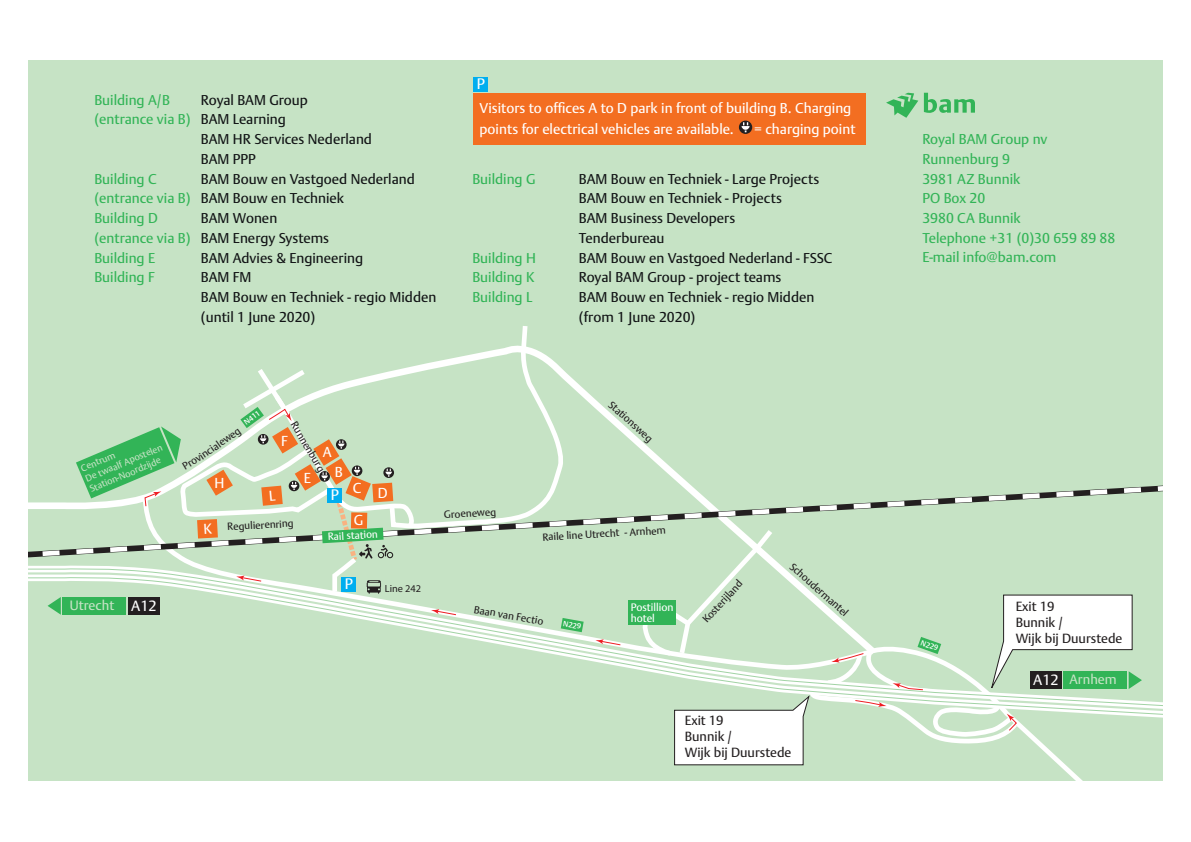
<style>
.page{position:relative;width:1191px;height:842px;background:#fff}
.page>*{position:absolute;margin:0;border:0;box-sizing:border-box;transform-origin:0 0}
.t1{font:15px "DTL Argo TOT";color:#fff}
.t2{font:14.3px "DTL Argo TOT";color:#fff}
.t3{font:14.1px/19.7px "DTL Argo TOT";color:#111315}
.t4{font:14.1px/19.7px "DTL Argo TOT";color:#32b457}
.t5{font:14.1px/20.7px "DTL Argo TOT";color:#fff}
.t6{font:13.4px "DTL Argo TOT";color:#c6e3c5}
.t7{font:13.2px/15.8px "DTL Argo TOT";color:#231f20}
.t8{font:10.7px/10.7px "DTL Argo TOT";color:#fff}
.t9{font:10.3px "DTL Argo TOT";color:#231f20}
.t10{font:10.3px "DTL Argo TOT";color:#fff}
.t11{font:10.3px "Myriad Pro";color:#231f20}
.t12{font:9.4px/11.3px "DTL Argo TOT";color:#c6e3c5}
.t13{font:500 7.5px "DTL Argo TOT";color:#fff}
.s1{color:#111315}
.s2{color:#32b457}
.s3{font-size:14.7px;color:#fff}
</style>
<div class="page">
<div style="left:28px;top:61px;width:1134px;height:720px;background:#c6e3c5"></div>
<svg style="left:28px;top:480px;width:1134px;height:78px"></svg>
<svg style="left:924px;top:93px;width:51px;height:20px"></svg>
<svg style="left:886px;top:93px;width:32px;height:25px"></svg>
<svg style="left:28px;top:567px;width:1134px;height:139px"></svg>
<div style="left:628px;top:600px;width:47px;height:25px;background:#32b457"></div>
<div style="left:473px;top:93px;width:393px;height:52px;background:#f36e21"></div>
<svg style="left:561px;top:618px;width:22px;height:14px"></svg>
<svg style="left:739px;top:121px;width:13px;height:13px"></svg>
<svg style="left:741px;top:122px;width:8px;height:10px"></svg>
<svg style="left:637px;top:525px;width:505px;height:241px"></svg>
<div style="left:473px;top:77px;width:15px;height:15px;background:#00aeef"></div>
<svg style="left:76px;top:326px;width:489px;height:270px"></svg>
<p class="t4" style="left:94px;top:90px;width:77px">Building A/B</p>
<p class="t3" style="left:201px;top:90px;width:108px">Royal BAM Group</p>
<p class="t4" style="left:94px;top:110px;width:193px">(entrance via B) <span class="s1">BAM Learning</span></p>
<p class="t3" style="left:201px;top:130px;width:172px">BAM HR Services Nederland</p>
<p class="t3" style="left:201px;top:149px;width:56px">BAM PPP</p>
<p class="t4" style="left:94px;top:169px;width:64px">Building C</p>
<p class="t3" style="left:94px;top:169px;width:322px;text-indent:107px">BAM Bouw en Vastgoed Nederland <span class="s2">(entrance via B)</span> BAM Bouw en Techniek<br><span class="s2">Building D</span></p>
<p class="t3" style="left:94px;top:208px;width:236px;text-indent:107px">BAM Wonen <span class="s2">(entrance via B)</span> BAM Energy Systems<br><span class="s2">Building E</span></p>
<p class="t3" style="left:201px;top:248px;width:164px">BAM Advies &amp; Engineering</p>
<p class="t4" style="left:94px;top:268px;width:62px">Building F</p>
<p class="t3" style="left:201px;top:268px;width:237px">BAM FM<br>BAM Bouw en Techniek - regio Midden (until 1 June 2020)</p>
<p class="t1" style="left:477px;top:75px;width:10px">P</p>
<p class="t5" style="left:479px;top:98px;width:373px">Visitors to offices A to D park in front of building B. Charging points for electrical vehicles are available.</p>
<p class="t5" style="left:754px;top:119px;width:103px">= charging point</p>
<p class="t4" style="left:472px;top:169px;width:65px">Building G</p>
<p class="t3" style="left:579px;top:169px;width:242px">BAM Bouw en Techniek - Large Projects<br>BAM Bouw en Techniek - Projects<br>BAM Business Developers<br>Tenderbureau</p>
<p class="t4" style="left:472px;top:248px;width:65px">Building H</p>
<p class="t3" style="left:579px;top:248px;width:255px">BAM Bouw en Vastgoed Nederland - FSSC</p>
<p class="t4" style="left:472px;top:268px;width:64px">Building K</p>
<p class="t3" style="left:579px;top:268px;width:204px">Royal BAM Group - project teams</p>
<p class="t4" style="left:472px;top:287px;width:62px">Building L</p>
<p class="t3" style="left:579px;top:287px;width:237px">BAM Bouw en Techniek - regio Midden (from 1 June 2020)</p>
<p class="t12" style="left:79px;top:463px;width:84px;rotate:-23deg">Centrum<br>De twaalf Apostelen<br>Station-Noordzijde</p>
<p class="t6" style="left:70px;top:597px;width:88px">Utrecht <span class="s3">A12</span></p>
<p class="t13" style="left:242px;top:419px;width:19px;rotate:-36deg">N411</p>
<p class="t9" style="left:216px;top:438px;width:26px;rotate:-36deg">eweg</p>
<p class="t2" style="left:214px;top:475px;width:11px">H</p>
<p class="t9" style="left:299px;top:419px;width:58px;rotate:60deg">Runnenburg</p>
<p class="t2" style="left:281px;top:432px;width:8px">F</p>
<p class="t2" style="left:323px;top:443px;width:10px">A</p>
<p class="t2" style="left:335px;top:463px;width:10px">B</p>
<p class="t2" style="left:304px;top:469px;width:9px">E</p>
<p class="t1" style="left:331px;top:486px;width:10px">P</p>
<p class="t2" style="left:353px;top:482px;width:36px">C D</p>
<p class="t9" style="left:227px;top:521px;width:68px;rotate:-3deg">Regulierenring</p>
<p class="t2" style="left:354px;top:512px;width:11px">G</p>
<p class="t10" style="left:327px;top:530px;width:52px;rotate:-3deg">Rail station</p>
<p class="t1" style="left:345px;top:575px;width:10px">P</p>
<p class="t11" style="left:385px;top:582px;width:38px">Line 242</p>
<p class="t9" style="left:443px;top:509px;width:54px;rotate:-4deg">Groeneweg</p>
<p class="t9" style="left:614px;top:398px;width:57px;rotate:42deg">Stationsweg</p>
<p class="t9" style="left:542px;top:531px;width:125px;rotate:-3deg">Raile line Utrecht - Arnhem</p>
<p class="t9" style="left:475px;top:603px;width:72px;rotate:10deg">Baan van Fectio</p>
<p class="t13" style="left:564px;top:619px;width:19px;rotate:10deg">N229</p>
<p class="t8" style="left:631px;top:602px;width:44px">Postillion hotel</p>
<p class="t9" style="left:699px;top:617px;width:55px;rotate:-47deg">Kosterijland</p>
<p class="t9" style="left:795px;top:560px;width:76px;rotate:42deg">Schoudermantel</p>
<p class="t7" style="left:685px;top:713px;width:108px">Exit 19<br>Bunnik /<br>Wijk bij Duurstede</p>
<p class="t4" style="left:922px;top:129px;width:194px">Royal BAM Group nv<br>Runnenburg 9<br>3981 AZ Bunnik<br>PO Box 20<br>3980 CA Bunnik<br>Telephone +31 (0)30 659 89 88<br>E-mail info@bam.com</p>
<p class="t13" style="left:922px;top:638px;width:19px;rotate:20deg">N229</p>
<p class="t7" style="left:1015px;top:599px;width:108px">Exit 19<br>Bunnik /<br>Wijk bij Duurstede</p>
<p class="t6" style="left:1033px;top:672px;width:85px"><span class="s3">A12</span> Arnhem</p>
</div>
